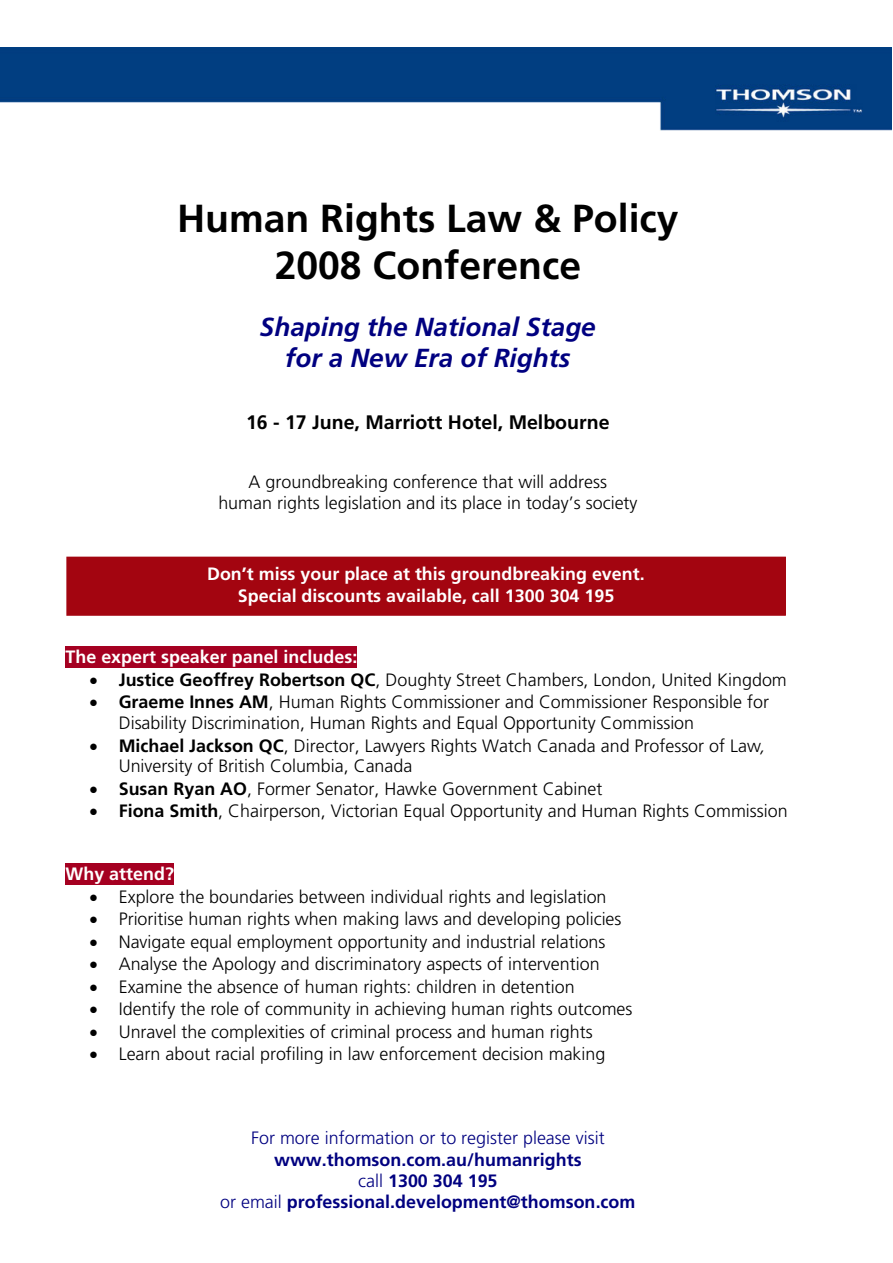
<style>
.page{position:relative;width:893px;height:1263px;background:#fff}
.page>*{position:absolute;margin:0;border:0;box-sizing:border-box;transform-origin:0 0}
.t1{font:700 39.15px/46.3px "Frutiger";color:#000;text-align:center}
.t2{font:italic 700 26.1px/30.9px "Frutiger";color:#000080;text-align:center}
.t3{font:700 19.5px "Frutiger";color:#000}
.t4{font:300 17.85px/22.5px "Frutiger";color:#000}
.t5{font:700 17.85px/21.1px "Frutiger";color:#fff;text-align:center}
.t6{font:700 17.85px/21.1px "Frutiger";color:#000080;text-align:center}
.t7{font:300 17.85px "Frutiger";color:#000080}
.s1{font-weight:700;color:#fff}
.s2{font-weight:700}
.s3{font-style:italic}
.s4{font-weight:300}
</style>
<div class="page">
<img style="left:0;top:47px;width:891px;height:84px">
<div style="left:65px;top:647px;width:292px;height:21px;background:#a50021"></div>
<div style="left:65px;top:863px;width:109px;height:22px;background:#a50021"></div>
<div style="left:67px;top:557px;width:718px;height:58px;background:#a30510"></div>
<div style="left:66px;top:557px;width:720px;height:59px;border:1px solid #a30510"></div>
<h1 class="t1" style="left:177px;top:196px;width:503px">Human Rights Law &amp; Policy<br>2008 Conference</h1>
<h2 class="t2" style="left:260px;top:311px;width:337px">Shaping the National Stage for a New Era of Rights</h2>
<p class="t3" style="left:246px;top:411px;width:365px">16 - 17 June, Marriott Hotel, Melbourne</p>
<p class="t4" style="left:218px;top:472px;width:421px;line-height:20.9px;text-align:center">A groundbreaking conference that will address<br>human rights legislation and its place in today’s society</p>
<p class="t5" style="left:207px;top:564px;width:439px">Don’t miss your place at this groundbreaking event.<br>Special discounts available, call 1300 304 195</p>
<p class="t4" style="left:119px;top:646px;width:670px;text-indent:-53px"><span class="s1">The expert speaker panel includes:<br></span><span class="s2">Justice Geoffrey Robertson QC</span>, Doughty Street Chambers, London, United Kingdom<br><span class="s2">Graeme Innes AM</span>, Human Rights Commissioner and Commissioner Responsible for</p>
<p class="t4" style="left:119px;top:712px;width:649px">Disability Discrimination, Human Rights and Equal Opportunity Commission<br><span class="s2">Michael Jackson QC</span>, Director, Lawyers Rights Watch Canada and Professor of Law<span class="s3">,</span></p>
<p class="t4" style="left:119px;top:755px;width:670px">University of British Columbia, Canada<br><span class="s2">Susan Ryan AO</span>, Former Senator, Hawke Government Cabinet<br><span class="s2">Fiona Smith</span>, Chairperson, Victorian Equal Opportunity and Human Rights Commission</p>
<p class="t5" style="left:65px;top:863px;width:110px">Why attend?</p>
<p class="t4" style="left:119px;top:885px;width:515px">Explore the boundaries between individual rights and legislation Prioritise human rights when making laws and developing policies Navigate equal employment opportunity and industrial relations Analyse the Apology and discriminatory aspects of intervention Examine the absence of human rights: children in detention Identify the role of community in achieving human rights outcomes Unravel the complexities of criminal process and human rights Learn about racial profiling in law enforcement decision making</p>
<p class="t7" style="left:251px;top:1128px;width:355px">For more information or to register please visit</p>
<p class="t6" style="left:220px;top:1149px;width:417px">www.thomson.com.au/humanrights<br><span class="s4">call</span> 1300 304 195<br><span class="s4">or email</span> professional.development@thomson.com</p>
</div>
